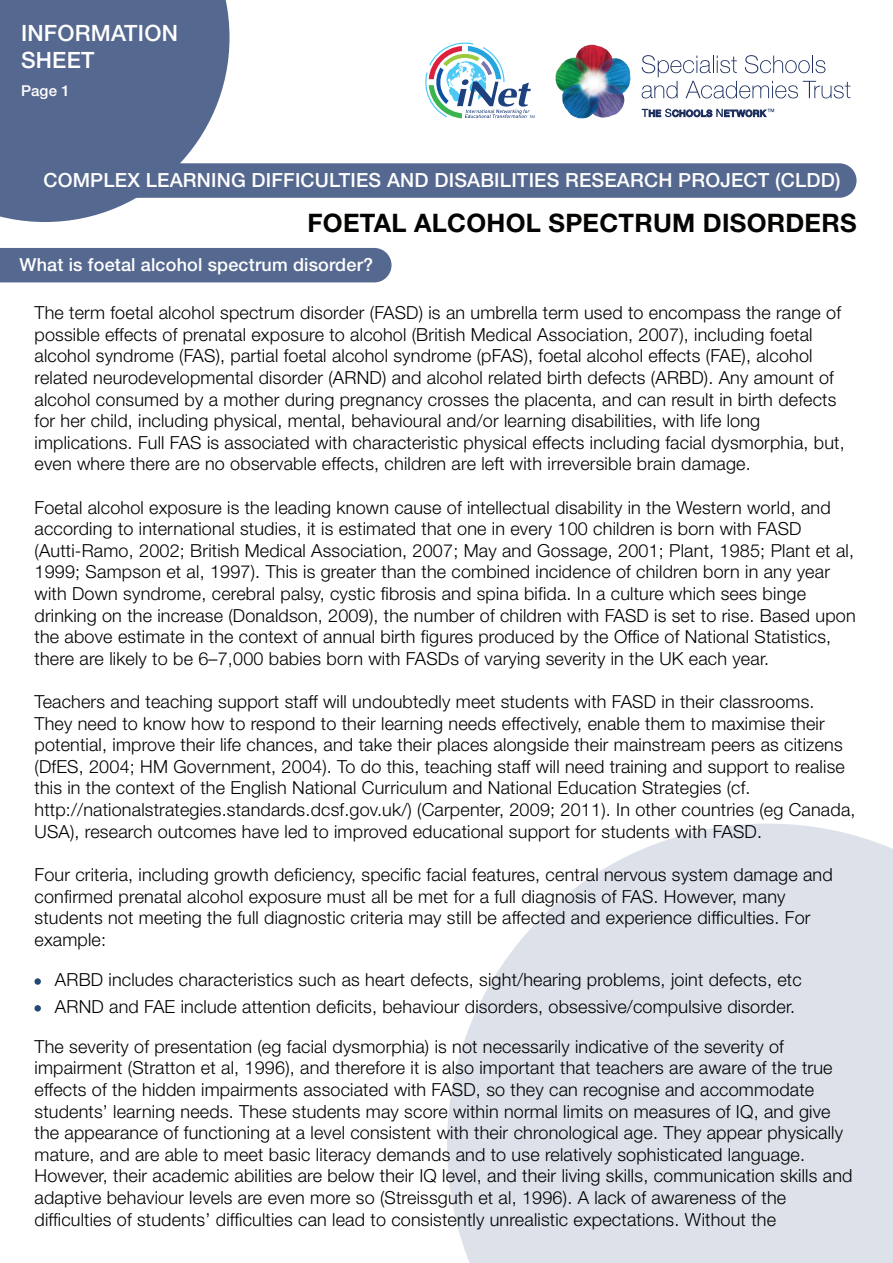
<style>
.page{position:relative;width:893px;height:1263px;background:#fff}
.page>*{position:absolute;margin:0;border:0;box-sizing:border-box;transform-origin:0 0}
.t1{font:700 25.5px "Helvetica Neue";letter-spacing:.01em;color:#040503}
.t2{font:500 22.5px/27px "Helvetica Neue";letter-spacing:.01em;color:#fff}
.t3{font:500 19.5px "Helvetica Neue";letter-spacing:.01em;color:#fff}
.t4{font:300 18px/21.6px "Helvetica Neue";letter-spacing:.01em;color:#000}
.t5{font:500 18px "Helvetica Neue";letter-spacing:.01em;color:#fff}
.t6{font:500 15px "Helvetica Neue";color:#fff}
</style>
<div class="page">
<svg style="left:447px;top:824px;width:446px;height:439px;fill:#dde1e9"></svg>
<div style="left:34px;top:978px;width:7px;height:7px;background:#214975;border-radius:50%"></div>
<div style="left:34px;top:1005px;width:7px;height:6px;background:#214975;border-radius:50%"></div>
<div style="left:0;top:248px;width:392px;height:34px;background:#55688f"></div>
<svg style="left:0;top:0;width:230px;height:222px;fill:#55688f"></svg>
<div style="left:0;top:163px;width:856px;height:35px;background:#55688f"></div>
<svg style="left:642px;top:109px;width:132px;height:8px"></svg>
<img style="left:555px;top:44px;width:75px;height:75px">
<svg style="left:642px;top:55px;width:208px;height:43px"></svg>
<svg style="left:425px;top:43px;width:110px;height:75px"></svg>
<p class="t2" style="left:21px;top:19px;width:158px">INFORMATION<br>SHEET</p>
<p class="t6" style="left:21px;top:82px;width:50px">Page 1</p>
<p class="t3" style="left:44px;top:169px;width:798px">COMPLEX LEARNING DIFFICULTIES AND DISABILITIES RESEARCH PROJECT (CLDD)</p>
<p class="t1" style="left:308px;top:207px;width:550px">FOETAL ALCOHOL SPECTRUM DISORDERS</p>
<p class="t5" style="left:20px;top:254px;width:355px">What is foetal alcohol spectrum disorder?</p>
<p class="t4" style="left:34px;top:302px;width:812px">The term foetal alcohol spectrum disorder (FASD) is an umbrella term used to encompass the range of possible effects of prenatal exposure to alcohol (British Medical Association, 2007), including foetal alcohol syndrome (FAS), partial foetal alcohol syndrome (pFAS), foetal alcohol effects (FAE), alcohol related neurodevelopmental disorder (ARND) and alcohol related birth defects (ARBD). Any amount of alcohol consumed by a mother during pregnancy crosses the placenta, and can result in birth defects for her child, including physical, mental, behavioural and/or learning disabilities, with life long implications. Full FAS is associated with characteristic physical effects including facial dysmorphia, but, even where there are no observable effects, children are left with irreversible brain damage.</p>
<p class="t4" style="left:34px;top:496px;width:823px">Foetal alcohol exposure is the leading known cause of intellectual disability in the Western world, and according to international studies, it is estimated that one in every 100 children is born with FASD (Autti-Ramo, 2002; British Medical Association, 2007; May and Gossage, 2001; Plant, 1985; Plant et al, 1999; Sampson et al, 1997). This is greater than the combined incidence of children born in any year with Down syndrome, cerebral palsy, cystic fibrosis and spina bifida. In a culture which sees binge drinking on the increase (Donaldson, 2009), the number of children with FASD is set to rise. Based upon the above estimate in the context of annual birth figures produced by the Office of National Statistics, there are likely to be 6–7,000 babies born with FASDs of varying severity in the UK each year.</p>
<p class="t4" style="left:34px;top:690px;width:822px">Teachers and teaching support staff will undoubtedly meet students with FASD in their classrooms.<br>They need to know how to respond to their learning needs effectively, enable them to maximise their potential, improve their life chances, and take their places alongside their mainstream peers as citizens (DfES, 2004; HM Government, 2004). To do this, teaching staff will need training and support to realise this in the context of the English National Curriculum and National Education Strategies (cf. http://nationalstrategies.standards.dcsf.gov.uk/) (Carpenter, 2009; 2011). In other countries (eg Canada, USA), research outcomes have led to improved educational support for students with FASD.</p>
<p class="t4" style="left:34px;top:863px;width:800px">Four criteria, including growth deficiency, specific facial features, central nervous system damage and confirmed prenatal alcohol exposure must all be met for a full diagnosis of FAS. However, many students not meeting the full diagnostic criteria may still be affected and experience difficulties. For example:</p>
<p class="t4" style="left:55px;top:966px;width:748px;line-height:27px">ARBD includes characteristics such as heart defects, sight/hearing problems, joint defects, etc<br>ARND and FAE include attention deficits, behaviour disorders, obsessive/compulsive disorder.</p>
<p class="t4" style="left:34px;top:1035px;width:819px">The severity of presentation (eg facial dysmorphia) is not necessarily indicative of the severity of impairment (Stratton et al, 1996), and therefore it is also important that teachers are aware of the true effects of the hidden impairments associated with FASD, so they can recognise and accommodate students’ learning needs. These students may score within normal limits on measures of IQ, and give the appearance of functioning at a level consistent with their chronological age. They appear physically mature, and are able to meet basic literacy demands and to use relatively sophisticated language.<br>However, their academic abilities are below their IQ level, and their living skills, communication skills and adaptive behaviour levels are even more so (Streissguth et al, 1996). A lack of awareness of the difficulties of students’ difficulties can lead to consistently unrealistic expectations. Without the</p>
</div>
